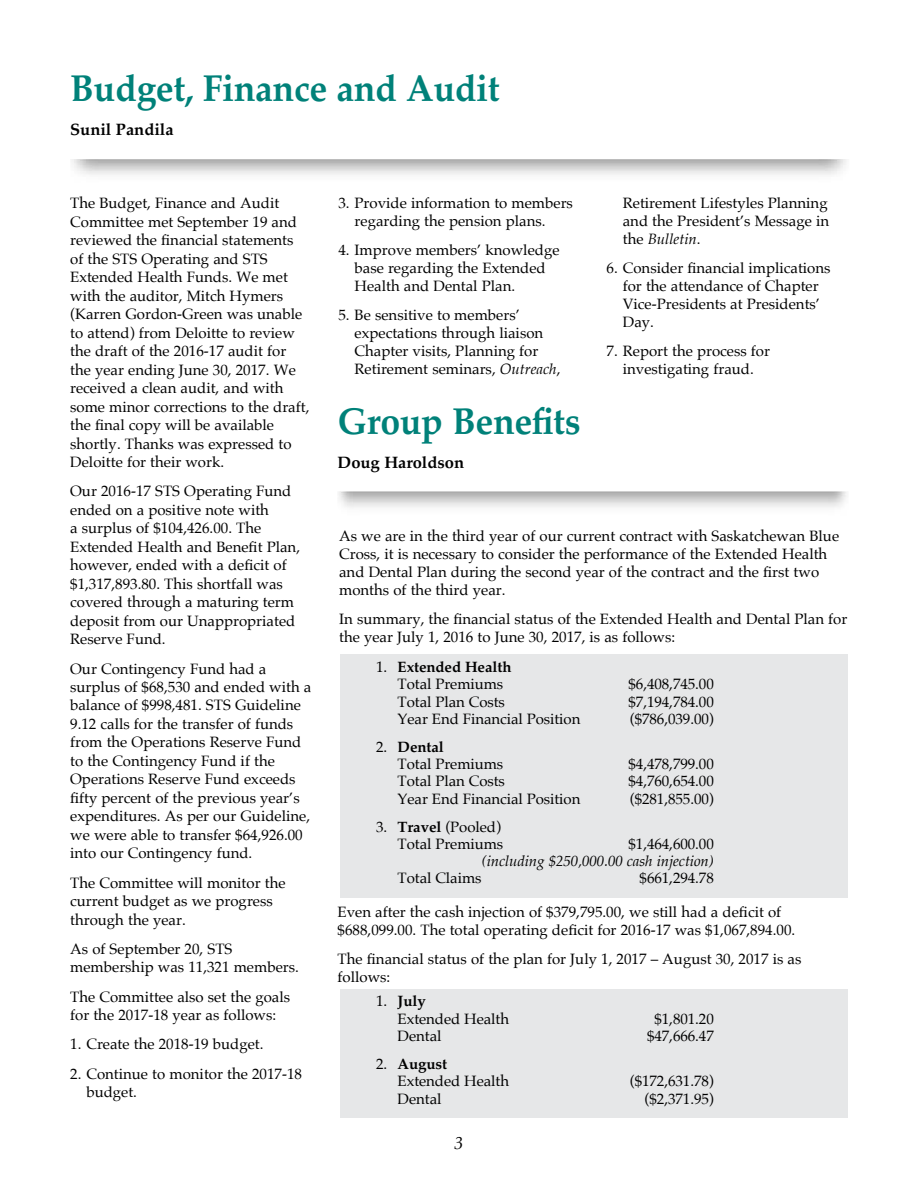
<style>
.page{position:relative;width:918px;height:1188px;background:#fff}
.page>*{position:absolute;margin:0;border:0;box-sizing:border-box;transform-origin:0 0}
.t1{font:700 37.5px "Palatino";letter-spacing:-.01em;color:#008179;scale:.95 1}
.t2{font:italic 18px "Palatino";color:#000}
.t3{font:700 16.5px "Palatino";color:#000}
.t4{font:15px/18.5px "Palatino";color:#000}
.t5{font:italic 15px "Palatino";letter-spacing:-.005em;color:#000}
.s1{font-style:italic}
.s2{font-weight:700}
</style>
<div class="page">
<div style="left:340px;top:654px;width:508px;height:244px;background:#e6e7e8"></div>
<div style="left:340px;top:989px;width:508px;height:129px;background:#e6e7e8"></div>
<h1 class="t1" style="left:70px;top:56px;width:454px">Budget, Finance and Audit</h1>
<p class="t3" style="left:70px;top:116px;width:105px">Sunil Pandila</p>
<p class="t4" style="left:70px;top:194px;width:241px">The Budget, Finance and Audit<br>Committee met September 19 and reviewed the financial statements of the STS Operating and STS<br>Extended Health Funds. We met with the auditor, Mitch Hymers (Karren Gordon-Green was unable to attend) from Deloitte to review the draft of the 2016-17 audit for the year ending June 30, 2017. We received a clean audit, and with some minor corrections to the draft, the final copy will be available shortly. Thanks was expressed to<br>Deloitte for their work.</p>
<p class="t4" style="left:70px;top:482px;width:231px">Our 2016-17 STS Operating Fund ended on a positive note with<br>a surplus of $104,426.00. The<br>Extended Health and Benefit Plan, however, ended with a deficit of $1,317,893.80. This shortfall was covered through a maturing term deposit from our Unappropriated<br>Reserve Fund.</p>
<p class="t4" style="left:70px;top:659px;width:243px">Our Contingency Fund had a surplus of $68,530 and ended with a balance of $998,481. STS Guideline<br>9.12 calls for the transfer of funds from the Operations Reserve Fund to the Contingency Fund if the<br>Operations Reserve Fund exceeds fifty percent of the previous year’s expenditures. As per our Guideline, we were able to transfer $64,926.00 into our Contingency fund.</p>
<p class="t4" style="left:70px;top:873px;width:217px">The Committee will monitor the current budget as we progress through the year.</p>
<p class="t4" style="left:70px;top:939px;width:230px">As of September 20, STS membership was 11,321 members.</p>
<p class="t4" style="left:70px;top:987px;width:221px">The Committee also set the goals for the 2017-18 year as follows:</p>
<p class="t4" style="left:70px;top:1035px;width:195px">1. Create the 2018-19 budget.</p>
<p class="t4" style="left:86px;top:1064px;width:217px;text-indent:-16px">2. Continue to monitor the 2017-18 budget.</p>
<p class="t4" style="left:355px;top:194px;width:220px;line-height:18px;text-indent:-16px">3. Provide information to members regarding the pension plans.</p>
<p class="t4" style="left:355px;top:241px;width:206px;line-height:18px;text-indent:-16px">4. Improve members’ knowledge base regarding the Extended<br>Health and Dental Plan.</p>
<p class="t4" style="left:355px;top:306px;width:207px;line-height:18px;text-indent:-16px">5. Be sensitive to members’ expectations through liaison<br>Chapter visits, Planning for<br>Retirement seminars, <span class="s1">Outreach</span>,</p>
<h1 class="t1" style="left:338px;top:389px;width:257px">Group Benefits</h1>
<p class="t3" style="left:338px;top:448px;width:128px">Doug Haroldson</p>
<p class="t4" style="left:623px;top:194px;width:208px;line-height:18px;text-align:justify">Retirement Lifestyles Planning and the President’s Message in the <span class="s1">Bulletin</span>.</p>
<p class="t4" style="left:623px;top:259px;width:209px;line-height:18px;text-indent:-16px">6. Consider financial implications for the attendance of Chapter<br>Vice-Presidents at Presidents’<br>Day.</p>
<p class="t4" style="left:607px;top:342px;width:165px;line-height:18px;text-align:center">7. Report the process for investigating fraud.</p>
<p class="t4" style="left:339px;top:527px;width:502px;line-height:18px">As we are in the third year of our current contract with Saskatchewan Blue Cross, it is necessary to consider the performance of the Extended Health and Dental Plan during the second year of the contract and the first two months of the third year.</p>
<p class="t4" style="left:339px;top:609px;width:510px;line-height:18px">In summary, the financial status of the Extended Health and Dental Plan for the year July 1, 2016 to June 30, 2017, is as follows:</p>
<p class="t4" style="left:398px;top:658px;width:115px;line-height:17.2px;text-indent:-22px">1. <span class="s2">Extended Health<br></span>Total Premiums</p>
<p class="t4" style="left:629px;top:675px;width:87px">$6,408,745.00</p>
<p class="t4" style="left:398px;top:692px;width:109px">Total Plan Costs</p>
<p class="t4" style="left:629px;top:692px;width:87px">$7,194,784.00</p>
<p class="t4" style="left:398px;top:709px;width:184px">Year End Financial Position</p>
<p class="t4" style="left:630px;top:709px;width:86px">($786,039.00)</p>
<p class="t4" style="left:398px;top:738px;width:107px;line-height:17.2px;text-indent:-22px">2. <span class="s2">Dental<br></span>Total Premiums</p>
<p class="t4" style="left:629px;top:755px;width:87px">$4,478,799.00</p>
<p class="t4" style="left:398px;top:772px;width:109px">Total Plan Costs</p>
<p class="t4" style="left:629px;top:772px;width:87px">$4,760,654.00</p>
<p class="t4" style="left:398px;top:789px;width:184px">Year End Financial Position</p>
<p class="t4" style="left:630px;top:789px;width:86px">($281,855.00)</p>
<p class="t4" style="left:376px;top:818px;width:129px;line-height:17.2px;text-align:right">3. <span class="s2">Travel</span> (Pooled)<br>Total Premiums</p>
<p class="t4" style="left:629px;top:835px;width:87px">$1,464,600.00</p>
<p class="t5" style="left:482px;top:848px;width:234px">(including $250,000.00 cash injection)</p>
<p class="t4" style="left:398px;top:869px;width:85px">Total Claims</p>
<p class="t4" style="left:640px;top:869px;width:76px">$661,294.78</p>
<p class="t4" style="left:338px;top:903px;width:459px;line-height:18px">Even after the cash injection of $379,795.00, we still had a deficit of $688,099.00. The total operating deficit for 2016-17 was $1,067,894.00.</p>
<p class="t4" style="left:338px;top:950px;width:465px;line-height:18px">The financial status of the plan for July 1, 2017 – August 30, 2017 is as follows:</p>
<p class="t4" style="left:398px;top:993px;width:113px;line-height:17.2px;text-indent:-22px">1. <span class="s2">July<br></span>Extended Health</p>
<p class="t4" style="left:654px;top:1009px;width:61px">$1,801.20</p>
<p class="t4" style="left:398px;top:1027px;width:45px">Dental</p>
<p class="t4" style="left:647px;top:1027px;width:68px">$47,666.47</p>
<p class="t4" style="left:398px;top:1055px;width:113px;line-height:17.2px;text-indent:-22px">2. <span class="s2">August<br></span>Extended Health</p>
<p class="t4" style="left:630px;top:1072px;width:86px">($172,631.78)</p>
<p class="t4" style="left:398px;top:1089px;width:45px">Dental</p>
<p class="t4" style="left:645px;top:1089px;width:71px">($2,371.95)</p>
<p class="t2" style="left:454px;top:1128px;width:10px">3</p>
</div>
